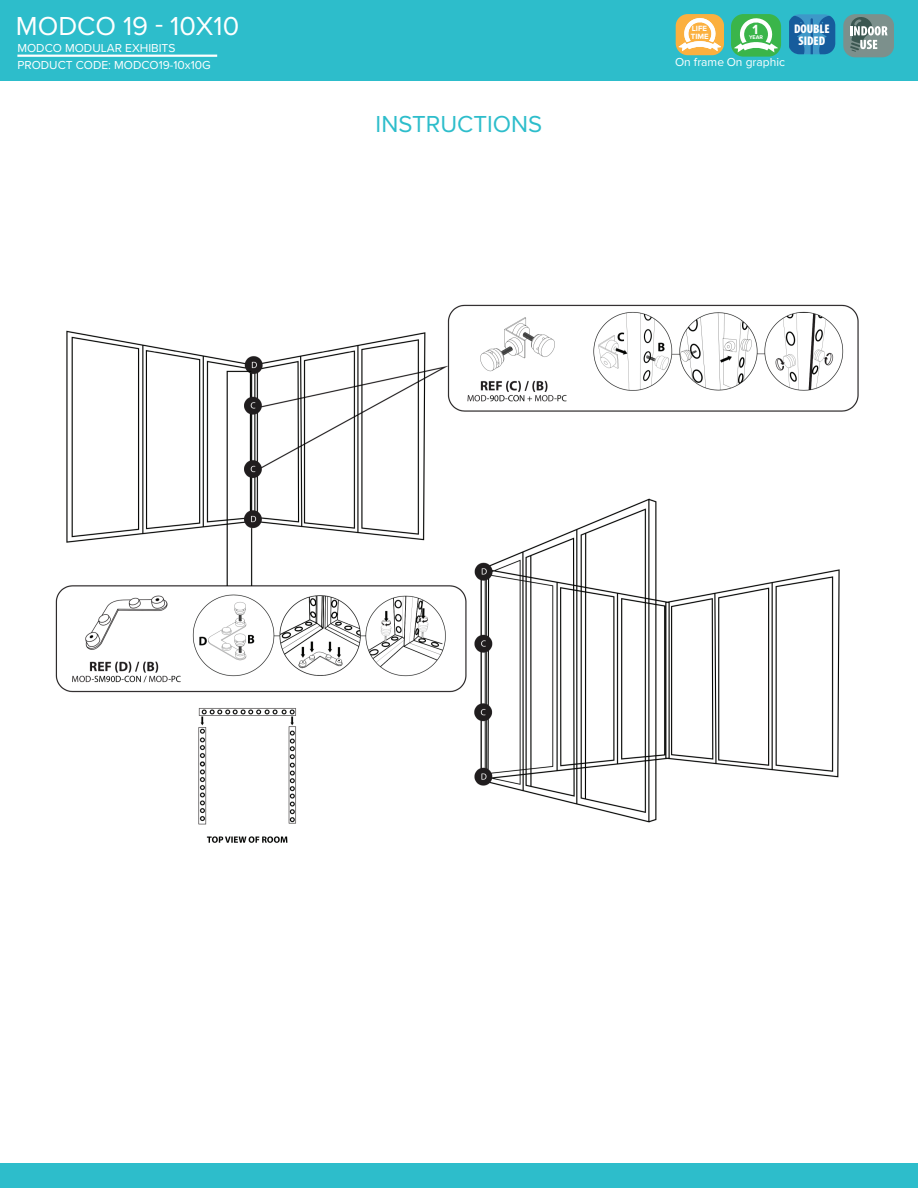
<style>
.page{position:relative;width:918px;height:1188px;background:#fff}
.page>*{position:absolute;margin:0;border:0;box-sizing:border-box;transform-origin:0 0}
.t1{font:27px "Proxima Nova";color:#fff}
.t2{font:24px "Proxima Nova";color:#2dbdcb}
.t3{font:900 condensed 18.3px "Myriad Pro";color:#fff}
.t4{font:700 13.8px "Proxima Nova";color:#fff}
.t5{font:900 condensed 12.6px/11.2px "Myriad Pro";color:#fff;text-align:center}
.t6{font:12px "Proxima Nova";color:#fff}
.t7{font:700 7.8px/7.2px "Proxima Nova";color:#fff}
.t8{font:700 5.55px "Proxima Nova";color:#fff}
</style>
<div class="page">
<div style="left:0;top:0;width:918px;height:81px;background:#2dbdcb"></div>
<div style="left:676px;top:14px;width:48px;height:41px;background:#fbb03f;border-radius:12px"></div>
<svg style="left:679px;top:16px;width:42px;height:35px"></svg>
<div style="left:731px;top:14px;width:50px;height:43px;background:#3ab54a;border-radius:13px"></div>
<svg style="left:734px;top:17px;width:44px;height:35px"></svg>
<div style="left:843px;top:14px;width:51px;height:43px;background:#7c908c;border-radius:12px"></div>
<svg style="left:850px;top:17px;width:38px;height:35px"></svg>
<div style="left:789px;top:14px;width:46px;height:40px;background:#3e98c8;border-radius:11px"></div>
<svg style="left:819px;top:15px;width:16px;height:39px"></svg>
<svg style="left:789px;top:15px;width:16px;height:39px"></svg>
<svg style="left:811px;top:18px;width:2px;height:36px"></svg>
<div style="left:0;top:1164px;width:918px;height:24px;background:#2dbdcb"></div>
<hr style="left:17px;top:55px;width:200px;height:2px;background:#fff">
<img style="left:55px;top:304px;width:804px;height:539px">
<h1 class="t1" style="left:16px;top:6px;width:225px">MODCO 19 - 10X10</h1>
<p class="t6" style="left:17px;top:56px;width:195px">PRODUCT CODE: MODCO19-10x10G</p>
<p class="t6" style="left:17px;top:39px;width:160px">MODCO MODULAR EXHIBITS</p>
<h2 class="t2" style="left:376px;top:106px;width:168px">INSTRUCTIONS</h2>
<p class="t5" style="left:794px;top:23px;width:37px">DOUBLE<br>SIDED</p>
<p class="t7" style="left:691px;top:26px;width:19px">LIFE<br>TIME</p>
<p class="t4" style="left:753px;top:21px;width:7px">1</p>
<p class="t8" style="left:749px;top:34px;width:16px">YEAR</p>
<h3 class="t3" style="left:641px;top:44px;width:53px">DOUBLE</h3>
<h3 class="t3" style="left:744px;top:53px;width:47px">SINGLE</h3>
<p class="t6" style="left:675px;top:54px;width:111px">On frame On graphic</p>
</div>
